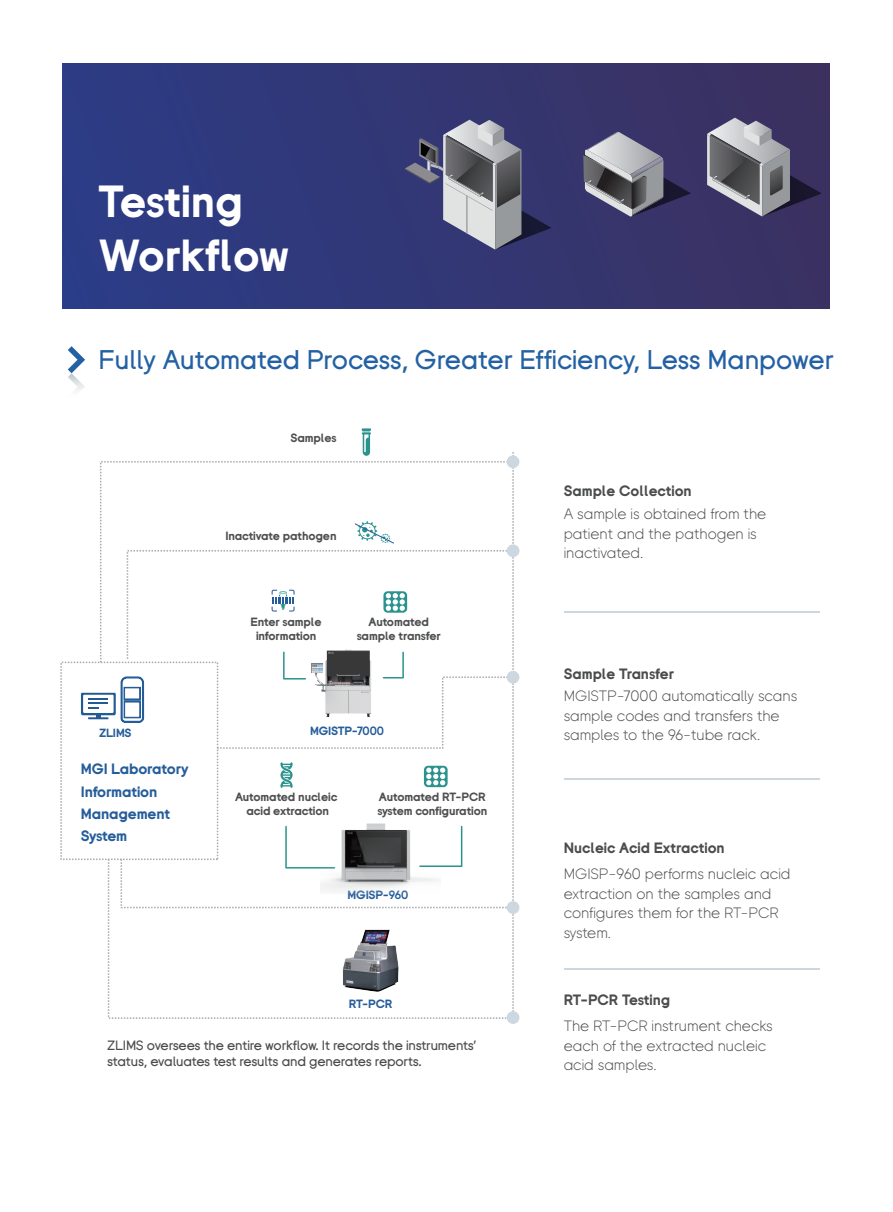
<style>
.page{position:relative;width:893px;height:1212px;background:#fff}
.page>*{position:absolute;margin:0;border:0;box-sizing:border-box;transform-origin:0 0}
.t1{font:700 45px/54px "BGI";color:#fff}
.t2{font:500 27px "BGI";color:#2461a4}
.t3{font:300 15px/19.5px "BGI";color:#4b4c4d}
.t4{font:700 15px "BGI";color:#4b4c4d}
.t5{font:700 15px/22.2px "BGI";letter-spacing:-.01em;color:#255d9b}
.t6{font:500 13.5px/16.5px "BGI";letter-spacing:-.01em;color:#4b4c4d}
.t7{font:700 12px/13.6px "BGI";letter-spacing:-.01em;color:#4e4f51;text-align:center}
.t8{font:700 12px "BGI";letter-spacing:-.015em;color:#255d9b}
.t9{font:700 11.85px "BGI";letter-spacing:-.01em;color:#255d9b}
</style>
<div class="page">
<div style="left:60px;top:662px;width:158px;height:198px;border:2px dashed #a8a9ad"></div>
<svg style="left:68px;top:346px;width:17px;height:45px"></svg>
<div style="left:62px;top:64px;width:767px;height:244px;background:linear-gradient(to right,#2b3c87,#3b3160)"></div>
<svg style="left:707px;top:118px;width:115px;height:99px"></svg>
<svg style="left:405px;top:120px;width:146px;height:130px"></svg>
<svg style="left:583px;top:131px;width:108px;height:86px"></svg>
<svg style="left:81px;top:428px;width:434px;height:583px"></svg>
<svg style="left:107px;top:858px;width:401px;height:161px"></svg>
<div style="left:507px;top:1011px;width:12px;height:13px;background:#cdd7e0;border-radius:50%"></div>
<div style="left:507px;top:901px;width:12px;height:13px;background:#cdd7e0;border-radius:50%"></div>
<div style="left:507px;top:455px;width:12px;height:13px;background:#cdd7e0;border-radius:50%"></div>
<div style="left:507px;top:544px;width:12px;height:13px;background:#cdd7e0;border-radius:50%"></div>
<div style="left:507px;top:671px;width:12px;height:12px;background:#cdd7e0;border-radius:50%"></div>
<img style="left:320px;top:810px;width:121px;height:83px">
<hr style="left:564px;top:611px;width:256px;height:2px;background:#cdd7e0">
<hr style="left:564px;top:778px;width:256px;height:2px;background:#cdd7e0">
<hr style="left:564px;top:968px;width:256px;height:1px;background:#cdd7e0">
<h1 class="t1" style="left:99px;top:176px;width:191px">Testing<br>Workflow</h1>
<h2 class="t2" style="left:99px;top:347px;width:737px">Fully Automated Process, Greater Efficiency, Less Manpower</h2>
<p class="t7" style="left:290px;top:432px;width:48px">Samples</p>
<p class="t9" style="left:99px;top:727px;width:34px">ZLIMS</p>
<p class="t5" style="left:81px;top:759px;width:109px">MGI Laboratory<br>Information<br>Management<br>System</p>
<p class="t7" style="left:225px;top:530px;width:113px">Inactivate pathogen</p>
<p class="t7" style="left:251px;top:616px;width:73px">Enter sample information</p>
<p class="t7" style="left:357px;top:616px;width:85px">Automated sample transfer</p>
<p class="t8" style="left:310px;top:726px;width:75px">MGISTP-7000</p>
<p class="t7" style="left:235px;top:790px;width:104px">Automated nucleic acid extraction</p>
<p class="t7" style="left:377px;top:790px;width:111px;text-align:left">Automated RT-PCR system configuration</p>
<p class="t8" style="left:347px;top:889px;width:62px">MGISP-960</p>
<p class="t8" style="left:349px;top:998px;width:45px">RT-PCR</p>
<p class="t6" style="left:107px;top:1038px;width:371px">ZLIMS oversees the entire workflow. It records the instruments’ status, evaluates test results and generates reports.</p>
<p class="t4" style="left:564px;top:484px;width:129px">Sample Collection</p>
<p class="t3" style="left:564px;top:504px;width:204px">A sample is obtained from the patient and the pathogen is inactivated.</p>
<p class="t4" style="left:564px;top:667px;width:112px">Sample Transfer</p>
<p class="t3" style="left:564px;top:686px;width:235px">MGISTP-7000 automatically scans sample codes and transfers the samples to the 96-tube rack.</p>
<p class="t4" style="left:564px;top:841px;width:162px">Nucleic Acid Extraction</p>
<p class="t3" style="left:564px;top:864px;width:228px">MGISP-960 performs nucleic acid extraction on the samples and configures them for the RT-PCR system.</p>
<p class="t4" style="left:564px;top:993px;width:108px">RT-PCR Testing</p>
<p class="t3" style="left:564px;top:1016px;width:211px">The RT-PCR instrument checks each of the extracted nucleic acid samples.</p>
</div>
